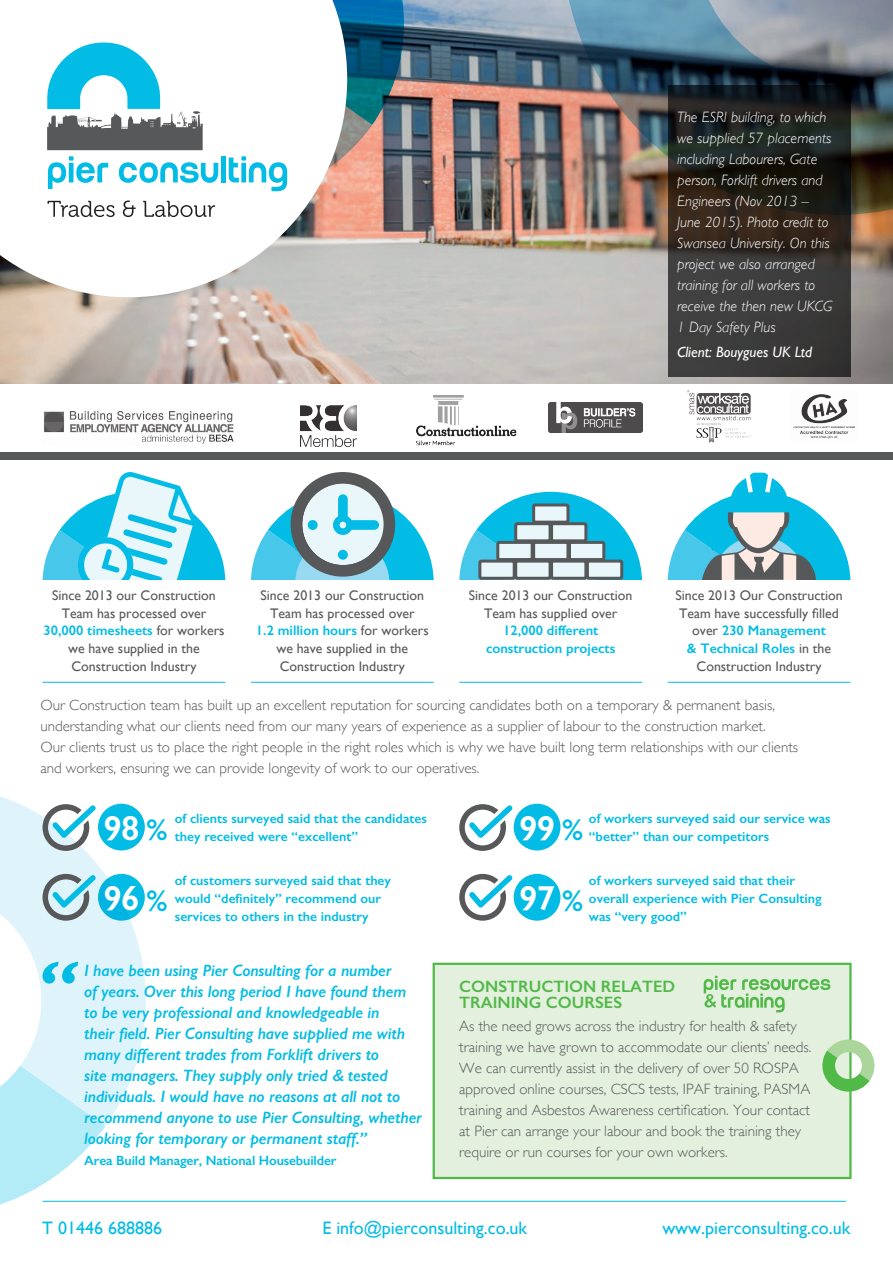
<style>
.page{position:relative;width:893px;height:1263px;background:#fff}
.page>*{position:absolute;margin:0;border:0;box-sizing:border-box;transform-origin:0 0}
.t1{font:600 34.8px "Gill Sans";letter-spacing:-.02em;color:#fff}
.t2{font:600 30px "Gill Sans";color:#02bce5}
.t3{font:18px "Gill Sans";color:#02bce5}
.t4{font:italic 600 16.5px/21px "Gill Sans";letter-spacing:-.01em;color:#02bce5}
.t5{font:600 16.5px/16.5px "Gill Sans";color:#51b948}
.t6{font:300 15px/21px "Gill Sans";color:#57585a}
.t7{font:italic 300 15px/21px "Gill Sans";color:#fff}
.t8{font:italic 15px "Gill Sans";color:#fff}
.t9{font:13.95px/17.5px "Gill Sans";color:#57585a;text-align:center}
.t10{font:600 13.95px/17.5px "Gill Sans";color:#02bce5;text-align:center}
.t11{font:600 13.5px/18px "Gill Sans";color:#02bce5}
.s1{font-weight:600;color:#02bce5}
</style>
<div class="page">
<div style="left:514px;top:804px;width:46px;height:46px;background:#02bce5;border-radius:50%"></div>
<div style="left:514px;top:874px;width:46px;height:47px;background:#02bce5;border-radius:50%"></div>
<img style="left:0;top:0;width:893px;height:384px">
<svg style="left:43px;top:472px;width:182px;height:108px"></svg>
<svg style="left:0;top:796px;width:146px;height:330px;fill:#dff3fa"></svg>
<img style="left:562px;top:0;width:331px;height:215px">
<svg style="left:614px;top:0;width:279px;height:98px;background:#607584"></svg>
<svg style="left:668px;top:85px;width:182px;height:291px;background:#2d2b28"></svg>
<svg style="left:0;top:0;width:347px;height:297px"></svg>
<hr style="left:43px;top:682px;width:182px;height:1px;background:#02bce5">
<hr style="left:43px;top:1201px;width:803px;height:1px;background:#02bce5">
<svg style="left:251px;top:472px;width:183px;height:108px"></svg>
<hr style="left:251px;top:682px;width:183px;height:1px;background:#02bce5">
<svg style="left:668px;top:473px;width:182px;height:107px"></svg>
<hr style="left:668px;top:682px;width:182px;height:1px;background:#02bce5">
<hr style="left:459px;top:682px;width:183px;height:1px;background:#02bce5">
<div style="left:0;top:452px;width:893px;height:7px;background:#57585a"></div>
<div style="left:433px;top:963px;width:419px;height:216px;background:#e3f0de;border:2px solid #51b948"></div>
<svg style="left:822px;top:1039px;width:52px;height:52px"></svg>
<svg style="left:704px;top:976px;width:126px;height:36px"></svg>
<img style="left:44px;top:411px;width:190px;height:33px">
<img style="left:300px;top:405px;width:56px;height:41px">
<img style="left:416px;top:395px;width:101px;height:50px">
<img style="left:548px;top:403px;width:94px;height:29px">
<img style="left:687px;top:390px;width:64px;height:53px">
<img style="left:793px;top:394px;width:62px;height:45px">
<svg style="left:47px;top:0;width:357px;height:191px"></svg>
<svg style="left:47px;top:201px;width:68px;height:16px"></svg>
<svg style="left:123px;top:201px;width:13px;height:16px"></svg>
<svg style="left:143px;top:201px;width:72px;height:16px"></svg>
<svg style="left:459px;top:492px;width:183px;height:88px"></svg>
<svg style="left:43px;top:804px;width:53px;height:47px"></svg>
<svg style="left:459px;top:804px;width:54px;height:47px"></svg>
<svg style="left:0;top:874px;width:105px;height:331px"></svg>
<svg style="left:459px;top:874px;width:54px;height:47px"></svg>
<p class="t7" style="left:677px;top:107px;width:157px">The ESRI building, to which we supplied 57 placements including Labourers, Gate person, Forklift drivers and<br>Engineers (Nov 2013 –<br>June 2015). Photo credit to<br>Swansea University. On this project we also arranged training for all workers to receive the then new UKCG<br>1 Day Safety Plus</p>
<p class="t8" style="left:677px;top:344px;width:137px">Client: Bouygues UK Ltd</p>
<p class="t9" style="left:43px;top:587px;width:183px">Since 2013 our Construction<br>Team has processed over<br><span class="s1">30,000 timesheets</span> for workers we have supplied in the<br>Construction Industry</p>
<p class="t9" style="left:256px;top:587px;width:174px">Since 2013 our Construction<br>Team has processed over<br><span class="s1">1.2 million hours</span> for workers we have supplied in the<br>Construction Industry</p>
<p class="t9" style="left:675px;top:587px;width:169px">Since 2013 Our Construction<br>Team have successfully filled over <span class="s1">230 Management<br>&amp; Technical Roles</span> in the<br>Construction Industry</p>
<p class="t9" style="left:469px;top:587px;width:165px">Since 2013 our Construction<br>Team has supplied over</p>
<p class="t10" style="left:486px;top:622px;width:131px">12,000 different construction projects</p>
<p class="t6" style="left:40px;top:694px;width:759px">Our Construction team has built up an excellent reputation for sourcing candidates both on a temporary &amp; permanent basis, understanding what our clients need from our many years of experience as a supplier of labour to the construction market.<br>Our clients trust us to place the right people in the right roles which is why we have built long term relationships with our clients and workers, ensuring we can provide longevity of work to our operatives.</p>
<p class="t11" style="left:175px;top:810px;width:254px">of clients surveyed said that the candidates they received were “excellent”</p>
<p class="t11" style="left:175px;top:871px;width:218px">of customers surveyed said that they would “definitely” recommend our services to others in the industry</p>
<p class="t11" style="left:589px;top:810px;width:243px">of workers surveyed said our service was “better” than our competitors</p>
<p class="t11" style="left:589px;top:871px;width:234px">of workers surveyed said that their overall experience with Pier Consulting was “very good”</p>
<h1 class="t1" style="left:104px;top:807px;width:38px">98</h1>
<h1 class="t1" style="left:519px;top:807px;width:38px">99</h1>
<h2 class="t2" style="left:146px;top:812px;width:22px">%</h2>
<h2 class="t2" style="left:562px;top:812px;width:22px">%</h2>
<h1 class="t1" style="left:104px;top:877px;width:38px">96</h1>
<h1 class="t1" style="left:519px;top:877px;width:38px">97</h1>
<h2 class="t2" style="left:146px;top:882px;width:22px">%</h2>
<h2 class="t2" style="left:562px;top:882px;width:22px">%</h2>
<p class="t4" style="left:84px;top:960px;width:339px">I have been using Pier Consulting for a number<br>of years. Over this long period I have found them to be very professional and knowledgeable in<br>their field. Pier Consulting have supplied me with many different trades from Forklift drivers to<br>site managers. They supply only tried &amp; tested individuals. I would have no reasons at all not to recommend anyone to use Pier Consulting, whether looking for temporary or permanent staff.”</p>
<p class="t11" style="left:84px;top:1151px;width:254px">Area Build Manager, National Housebuilder</p>
<p class="t5" style="left:459px;top:978px;width:218px">CONSTRUCTION RELATED<br>TRAINING COURSES</p>
<p class="t6" style="left:459px;top:1015px;width:354px">As the need grows across the industry for health &amp; safety training we have grown to accommodate our clients’ needs.<br>We can currently assist in the delivery of over 50 ROSPA approved online courses, CSCS tests, IPAF training, PASMA training and Asbestos Awareness certification. Your contact at Pier can arrange your labour and book the training they require or run courses for your own workers.</p>
<p class="t3" style="left:42px;top:1217px;width:121px">T 01446 688886</p>
<p class="t3" style="left:322px;top:1217px;width:206px">E info@pierconsulting.co.uk</p>
<p class="t3" style="left:662px;top:1217px;width:190px">www.pierconsulting.co.uk</p>
</div>
